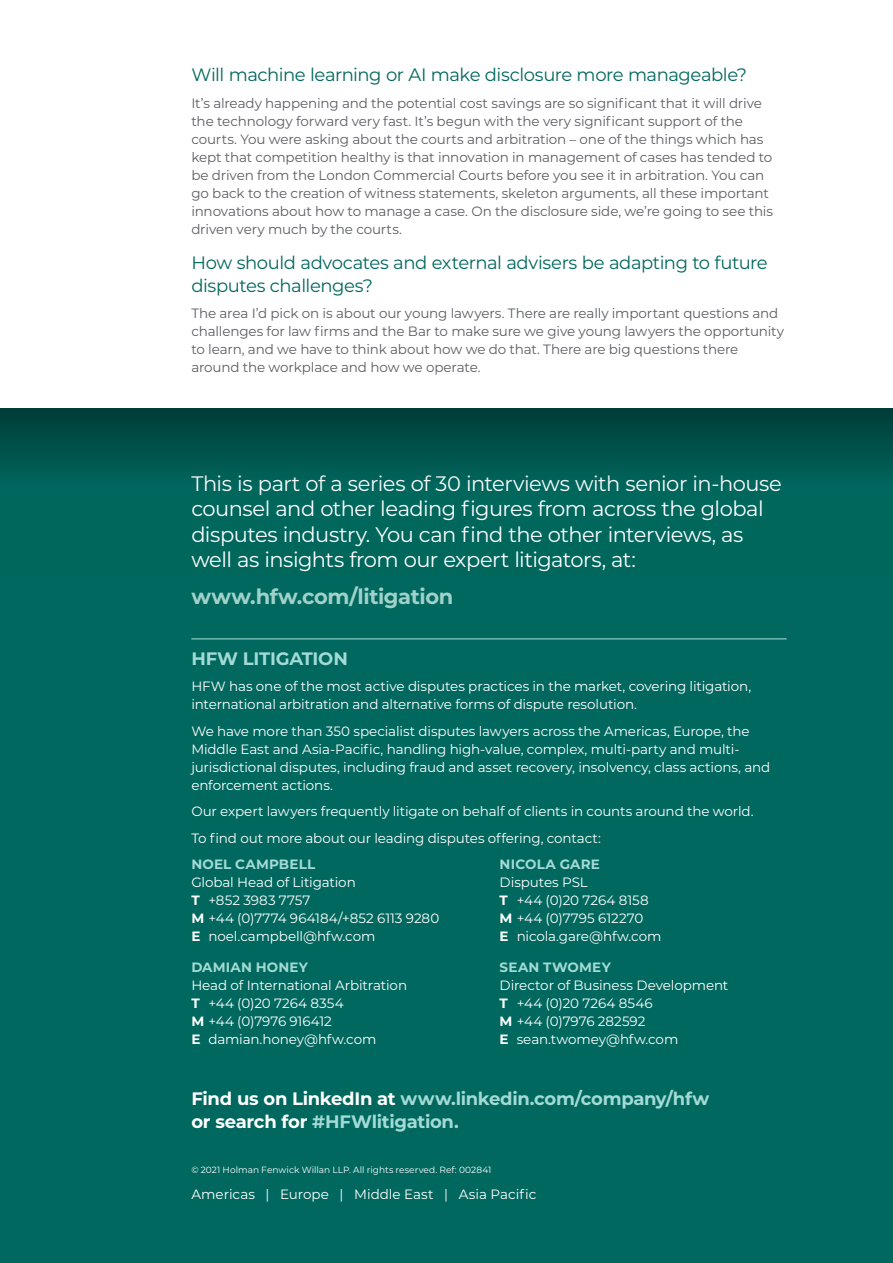
<style>
.page{position:relative;width:893px;height:1263px;background:#fff}
.page>*{position:absolute;margin:0;border:0;box-sizing:border-box;transform-origin:0 0}
.t1{font:21px/25.5px "Montserrat";letter-spacing:-.025em;color:#fff}
.t2{font:700 21px "Montserrat";letter-spacing:-.015em;color:#a0d1ca}
.t3{font:18px/22.5px "Montserrat";letter-spacing:-.025em;color:#00685e}
.t4{font:700 18px/22.5px "Montserrat";letter-spacing:-.015em;color:#a3dad5}
.t5{font:13.5px/18px "Montserrat";letter-spacing:-.01em;color:#fff}
.t6{font:13.5px/18px "Montserrat";letter-spacing:-.01em;color:#5b5d62}
.t7{font:700 13.5px "Montserrat";letter-spacing:.015em;color:#a3dad5}
.t8{font:9px "Montserrat";letter-spacing:.005em;color:#fff}
.s1{font-weight:700}
.s2{color:#fff}
</style>
<div class="page">
<div style="left:0;top:408px;width:893px;height:855px;background:#00685e"></div>
<hr style="left:191px;top:638px;width:596px;height:1px;background:#a3dad5">
<div style="left:0;top:408px;width:893px;height:168px;background:linear-gradient(to bottom,#004842,#007166)"></div>
<h2 class="t3" style="left:191px;top:63px;width:557px">Will machine learning or AI make disclosure more manageable?</h2>
<p class="t6" style="left:191px;top:93px;width:583px">It’s already happening and the potential cost savings are so significant that it will drive the technology forward very fast. It’s begun with the very significant support of the courts. You were asking about the courts and arbitration – one of the things which has kept that competition healthy is that innovation in management of cases has tended to be driven from the London Commercial Courts before you see it in arbitration. You can go back to the creation of witness statements, skeleton arguments, all these important innovations about how to manage a case. On the disclosure side, we’re going to see this driven very much by the courts.</p>
<h2 class="t3" style="left:191px;top:251px;width:578px">How should advocates and external advisers be adapting to future disputes challenges?</h2>
<p class="t6" style="left:191px;top:304px;width:594px">The area I’d pick on is about our young lawyers. There are really important questions and challenges for law firms and the Bar to make sure we give young lawyers the opportunity to learn, and we have to think about how we do that. There are big questions there around the workplace and how we operate.</p>
<h1 class="t1" style="left:191px;top:470px;width:592px">This is part of a series of 30 interviews with senior in-house counsel and other leading figures from across the global disputes industry. You can find the other interviews, as well as insights from our expert litigators, at:</h1>
<h1 class="t2" style="left:191px;top:581px;width:263px">www.hfw.com/litigation</h1>
<h2 class="t4" style="left:191px;top:646px;width:158px">HFW LITIGATION</h2>
<p class="t5" style="left:191px;top:677px;width:561px">HFW has one of the most active disputes practices in the market, covering litigation, international arbitration and alternative forms of dispute resolution.</p>
<p class="t5" style="left:191px;top:722px;width:580px">We have more than 350 specialist disputes lawyers across the Americas, Europe, the Middle East and Asia-Pacific, handling high-value, complex, multi-party and multi&shy;jurisdictional disputes, including fraud and asset recovery, insolvency, class actions, and enforcement actions.</p>
<p class="t5" style="left:191px;top:798px;width:564px;line-height:26.5px">Our expert lawyers frequently litigate on behalf of clients in counts around the world.<br>To find out more about our leading disputes offering, contact:</p>
<p class="t7" style="left:191px;top:855px;width:125px">NOEL CAMPBELL</p>
<p class="t5" style="left:191px;top:873px;width:249px">Global Head of Litigation<br><span class="s1">T</span> +852 3983 7757<br><span class="s1">M</span> +44 (0)7774 964184/+852 6113 9280<br><span class="s1">E</span> noel.campbell@hfw.com</p>
<p class="t7" style="left:191px;top:958px;width:118px">DAMIAN HONEY</p>
<p class="t5" style="left:191px;top:976px;width:217px">Head of International Arbitration<br><span class="s1">T</span> +44 (0)20 7264 8354<br><span class="s1">M</span> +44 (0)7976 916412<br><span class="s1">E</span> damian.honey@hfw.com</p>
<p class="t7" style="left:500px;top:855px;width:102px">NICOLA GARE</p>
<p class="t5" style="left:500px;top:873px;width:163px">Disputes PSL<br><span class="s1">T</span> +44 (0)20 7264 8158<br><span class="s1">M</span> +44 (0)7795 612270<br><span class="s1">E</span> nicola.gare@hfw.com</p>
<p class="t7" style="left:500px;top:957px;width:113px">SEAN TWOMEY</p>
<p class="t5" style="left:500px;top:976px;width:230px">Director of Business Development<br><span class="s1">T</span> +44 (0)20 7264 8546<br><span class="s1">M</span> +44 (0)7976 282592<br><span class="s1">E</span> sean.twomey@hfw.com</p>
<h2 class="t4" style="left:191px;top:1086px;width:519px"><span class="s2">Find us on LinkedIn at</span> www.linkedin.com/company/hfw <span class="s2">or search for</span> #HFWlitigation.</h2>
<p class="t8" style="left:191px;top:1163px;width:302px">© 2021 Holman Fenwick Willan LLP. All rights reserved. Ref: 002841</p>
<p class="t5" style="left:191px;top:1185px;width:347px">Americas | Europe | Middle East | Asia Pacific</p>
</div>
